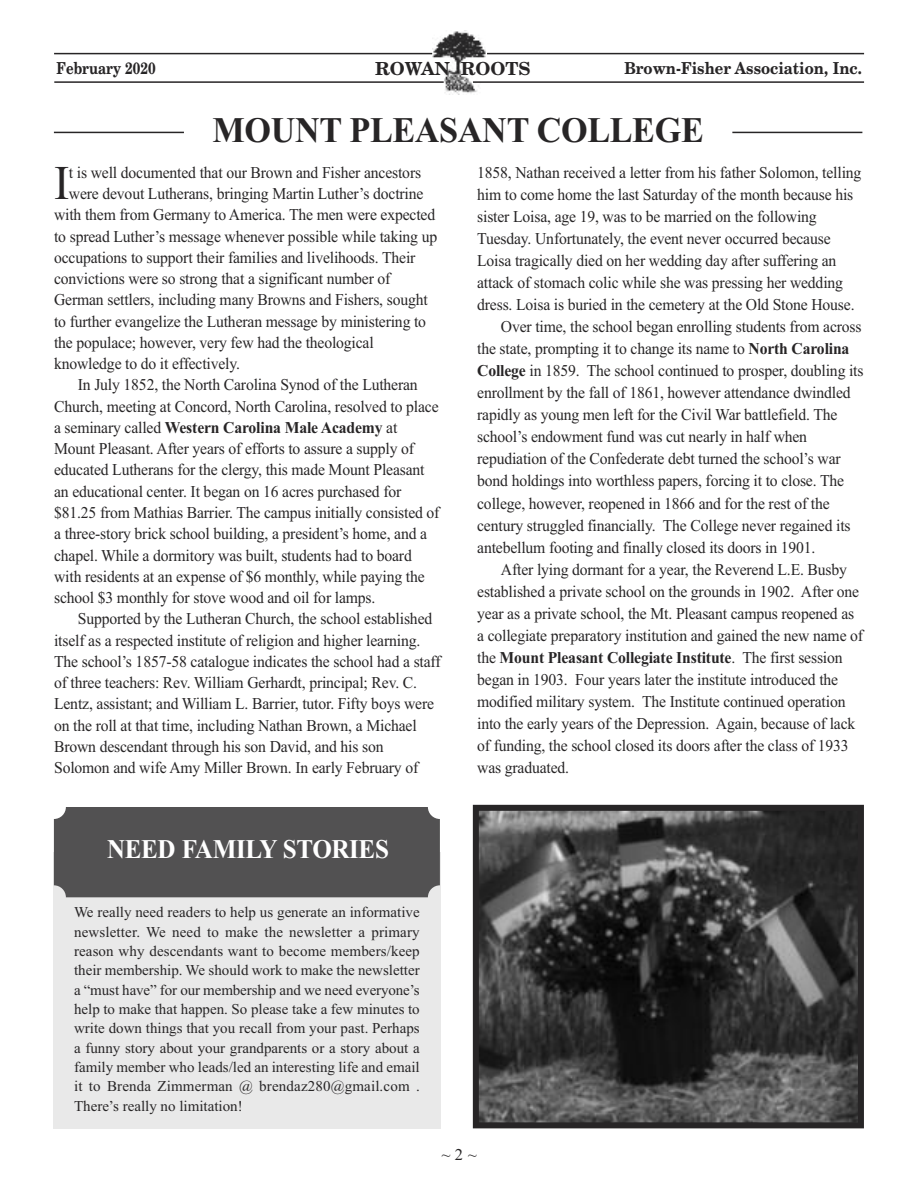
<style>
.page{position:relative;width:918px;height:1188px;background:#fff}
.page>*{position:absolute;margin:0;border:0;box-sizing:border-box;transform-origin:0 0}
.t1{font:48.45px "Times New Roman";color:#272526;scale:.95 1}
.t2{font:700 36px "Times New Roman";letter-spacing:-.01em;color:#272526;scale:.95 1}
.t3{font:700 27px "Times New Roman";letter-spacing:-.015em;color:#fff;scale:.93 1}
.t4{font:700 18px "New Century Schlbk";color:#272526}
.t5{font:16.5px "Times New Roman";letter-spacing:-.01em;color:#272526;scale:.95 1}
.t6{font:700 16.5px "Times New Roman";letter-spacing:-.01em;color:#272526;scale:.95 1}
.t7{font:700 16.5px "New Century Schlbk";color:#272526;scale:.9 1}
.t8{font:700 16.5px "New Century Schlbk";color:#272526;scale:.8 1}
.t9{font:16.5px "Times New Roman";letter-spacing:-.01em;color:#272526}
.t10{font:15px/19.4px "Times New Roman";letter-spacing:.01em;color:#272526;text-align:justify}
.s1{font-weight:400}
.s2{font-weight:700}
</style>
<div class="page">
<div style="left:54px;top:852px;width:387px;height:276px;background:#e9e9e9"></div>
<hr style="left:473px;top:81px;width:391px;height:2px;background:#272526">
<hr style="left:487px;top:53px;width:377px;height:1px;background:#272526">
<hr style="left:54px;top:53px;width:378px;height:1px;background:#272526">
<hr style="left:54px;top:81px;width:390px;height:2px;background:#272526">
<img style="left:433px;top:30px;width:53px;height:65px">
<hr style="left:732px;top:132px;width:130px;height:1px;background:#272526">
<hr style="left:54px;top:132px;width:130px;height:1px;background:#272526">
<div style="left:54px;top:807px;width:386px;height:90px;background:#525152;border-radius:12px"></div>
<img style="left:480px;top:812px;width:377px;height:309px">
<div style="left:473px;top:805px;width:391px;height:323px;border:6px solid #272526"></div>
<p class="t8" style="left:57px;top:62px;width:125px">February 2020</p>
<p class="t4" style="left:375px;top:62px;width:157px">ROWAN ROOTS</p>
<p class="t7" style="left:624px;top:62px;width:266px">Brown-Fisher Association, Inc.</p>
<h2 class="t2" style="left:212px;top:109px;width:519px">MOUNT PLEASANT COLLEGE</h2>
<h1 class="t1" style="left:54px;top:154px;width:18px">I</h1>
<p class="t5" style="left:69px;top:162px;width:372px">t is well documented that our Brown and Fisher ancestors</p>
<p class="t5" style="left:69px;top:184px;width:375px">were devout Lutherans, bringing Martin Luther’s doctrine</p>
<p class="t5" style="left:54px;top:205px;width:403px">with them from Germany to America. The men were expected</p>
<p class="t5" style="left:54px;top:226px;width:405px">to spread Luther’s message whenever possible while taking up</p>
<p class="t5" style="left:54px;top:247px;width:382px">occupations to support their families and livelihoods. Their</p>
<p class="t5" style="left:54px;top:269px;width:356px">convictions were so strong that a significant number of</p>
<p class="t5" style="left:54px;top:290px;width:395px">German settlers, including many Browns and Fishers, sought</p>
<p class="t5" style="left:54px;top:311px;width:393px">to further evangelize the Lutheran message by ministering to</p>
<p class="t5" style="left:54px;top:333px;width:338px">the populace; however, very few had the theological</p>
<p class="t5" style="left:54px;top:354px;width:197px">knowledge to do it effectively.</p>
<p class="t5" style="left:78px;top:375px;width:359px">In July 1852, the North Carolina Synod of the Lutheran</p>
<p class="t5" style="left:54px;top:396px;width:406px">Church, meeting at Concord, North Carolina, resolved to place</p>
<p class="t6" style="left:54px;top:418px;width:363px"><span class="s1">a seminary called</span> Western Carolina Male Academy <span class="s1">at</span></p>
<p class="t5" style="left:54px;top:439px;width:381px">Mount Pleasant. After years of efforts to assure a supply of</p>
<p class="t5" style="left:54px;top:460px;width:391px">educated Lutherans for the clergy, this made Mount Pleasant</p>
<p class="t5" style="left:54px;top:481px;width:367px">an educational center. It began on 16 acres purchased for</p>
<p class="t5" style="left:54px;top:503px;width:407px">$81.25 from Mathias Barrier. The campus initially consisted of</p>
<p class="t5" style="left:54px;top:524px;width:394px">a three-story brick school building, a president’s home, and a</p>
<p class="t5" style="left:54px;top:545px;width:378px">chapel. While a dormitory was built, students had to board</p>
<p class="t5" style="left:54px;top:566px;width:392px">with residents at an expense of $6 monthly, while paying the</p>
<p class="t5" style="left:54px;top:588px;width:340px">school $3 monthly for stove wood and oil for lamps.</p>
<p class="t5" style="left:78px;top:609px;width:375px">Supported by the Lutheran Church, the school established</p>
<p class="t5" style="left:54px;top:630px;width:387px">itself as a respected institute of religion and higher learning.</p>
<p class="t5" style="left:54px;top:651px;width:408px">The school’s 1857-58 catalogue indicates the school had a staff</p>
<p class="t5" style="left:54px;top:673px;width:384px">of three teachers: Rev. William Gerhardt, principal; Rev. C.</p>
<p class="t5" style="left:54px;top:694px;width:401px">Lentz, assistant; and William L. Barrier, tutor. Fifty boys were</p>
<p class="t5" style="left:54px;top:715px;width:383px">on the roll at that time, including Nathan Brown, a Michael</p>
<p class="t5" style="left:54px;top:737px;width:348px">Brown descendant through his son David, and his son</p>
<p class="t5" style="left:54px;top:758px;width:385px">Solomon and wife Amy Miller Brown. In early February of</p>
<h3 class="t3" style="left:107px;top:833px;width:305px">NEED FAMILY STORIES</h3>
<p class="t10" style="left:74px;top:902px;width:347px">We really need readers to help us generate an informative newsletter. We need to make the newsletter a primary reason why descendants want to become members/keep their membership. We should work to make the newsletter a “must have” for our membership and we need everyone’s help to make that happen. So please take a few minutes to write down things that you recall from your past. Perhaps a funny story about your grandparents or a story about a family member who leads/led an interesting life and email it to Brenda Zimmerman @ brendaz280@gmail.com .<br>There’s really no limitation!</p>
<p class="t5" style="left:477px;top:162px;width:406px">1858, Nathan received a letter from his father Solomon, telling</p>
<p class="t5" style="left:477px;top:184px;width:397px">him to come home the last Saturday of the month because his</p>
<p class="t5" style="left:477px;top:207px;width:359px">sister Loisa, age 19, was to be married on the following</p>
<p class="t5" style="left:477px;top:229px;width:374px">Tuesday. Unfortunately, the event never occurred because</p>
<p class="t5" style="left:477px;top:251px;width:380px">Loisa tragically died on her wedding day after suffering an</p>
<p class="t5" style="left:477px;top:273px;width:387px">attack of stomach colic while she was pressing her wedding</p>
<p class="t5" style="left:477px;top:295px;width:399px">dress. Loisa is buried in the cemetery at the Old Stone House.</p>
<p class="t5" style="left:501px;top:317px;width:381px">Over time, the school began enrolling students from across</p>
<p class="t5" style="left:477px;top:339px;width:393px">the state, prompting it to change its name to <span class="s2">North Carolina</span></p>
<p class="t5" style="left:477px;top:361px;width:408px"><span class="s2">College</span> in 1859. The school continued to prosper, doubling its</p>
<p class="t5" style="left:477px;top:383px;width:395px">enrollment by the fall of 1861, however attendance dwindled</p>
<p class="t5" style="left:477px;top:405px;width:381px">rapidly as young men left for the Civil War battlefield. The</p>
<p class="t5" style="left:477px;top:427px;width:349px">school’s endowment fund was cut nearly in half when</p>
<p class="t5" style="left:477px;top:449px;width:384px">repudiation of the Confederate debt turned the school’s war</p>
<p class="t5" style="left:477px;top:471px;width:388px">bond holdings into worthless papers, forcing it to close. The</p>
<p class="t5" style="left:477px;top:493px;width:373px">college, however, reopened in 1866 and for the rest of the</p>
<p class="t5" style="left:477px;top:515px;width:395px">century struggled financially. The College never regained its</p>
<p class="t5" style="left:477px;top:537px;width:358px">antebellum footing and finally closed its doors in 1901.</p>
<p class="t5" style="left:501px;top:559px;width:366px">After lying dormant for a year, the Reverend L.E. Busby</p>
<p class="t5" style="left:477px;top:581px;width:404px">established a private school on the grounds in 1902. After one</p>
<p class="t5" style="left:477px;top:603px;width:398px">year as a private school, the Mt. Pleasant campus reopened as</p>
<p class="t5" style="left:477px;top:626px;width:408px">a collegiate preparatory institution and gained the new name of</p>
<p class="t6" style="left:477px;top:648px;width:386px"><span class="s1">the</span> Mount Pleasant Collegiate Institute<span class="s1">. The first session</span></p>
<p class="t5" style="left:477px;top:670px;width:382px">began in 1903. Four years later the institute introduced the</p>
<p class="t5" style="left:477px;top:692px;width:389px">modified military system. The Institute continued operation</p>
<p class="t5" style="left:477px;top:714px;width:400px">into the early years of the Depression. Again, because of lack</p>
<p class="t5" style="left:477px;top:736px;width:393px">of funding, the school closed its doors after the class of 1933</p>
<p class="t5" style="left:477px;top:758px;width:98px">was graduated.</p>
<p class="t9" style="left:441px;top:1145px;width:37px">~2~</p>
</div>
